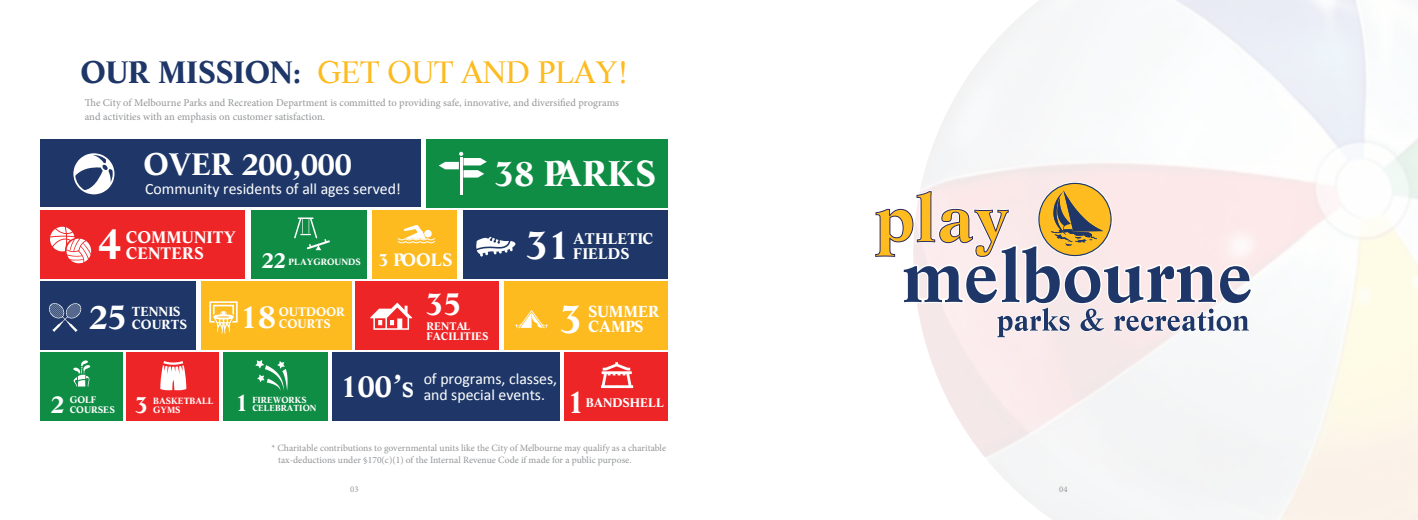
<style>
.page{position:relative;width:1418px;height:520px;background:#fff}
.page>*{position:absolute;margin:0;border:0;box-sizing:border-box;transform-origin:0 0}
.t1{font:700 43.14px "Life";color:#fff}
.t2{font:700 39.99px/74.4px "Life";color:#fff;text-align:right}
.t3{font:700 35.26px "Life";color:#fff}
.t4{font:700 33.86px "Life";color:#fff}
.t5{font:700 31.76px "Life";color:#fff}
.t6{font:700 31.41px "Life";color:#fff}
.t7{font:700 31.24px "Life";color:#fff}
.t8{font:30.45px "Life";letter-spacing:-.01em;color:#fdbb20}
.t9{font:700 30.45px "Life";color:#fff}
.t10{font:700 24.41px "Life";color:#fff}
.t11{font:700 23.89px "Life";color:#fff}
.t12{font:700 23.36px "Life";color:#fff}
.t13{font:700 21.79px "Life";color:#fff}
.t14{font:700 17.5px "Life";color:#fff}
.t15{font:700 16.45px/16.3px "Life";color:#fff}
.t16{font:15.75px/15.8px "Calibri";color:#fff}
.t17{font:700 15.75px/15.8px "Life";color:#fff}
.t18{font:700 15.22px/15px "Life";color:#fff}
.t19{font:700 12.95px/12.8px "Life";color:#fff}
.t20{font:700 12.34px "Life";color:#fff}
.t21{font:700 12.08px/12px "Life";color:#fff}
.t22{font:700 10.76px/10.8px "Life";color:#fff}
.t23{font:10.5px/14px "Minion Pro";color:#939598}
.t24{font:9.62px/11.5px "Minion Pro";color:#939598}
.t25{font:700 9.28px/9.2px "Life";color:#fff}
.t26{font:700 8.92px/8.8px "Life";color:#fff}
.t27{font:8.75px "Minion Pro";color:#939598}
.t28{font:700 8.66px/8.7px "Life";color:#fff}
.s1{font-weight:700;color:#1e3768}
</style>
<div class="page">
<div style="left:356px;top:282px;width:143px;height:68px;background:#ee2527"></div>
<div style="left:504px;top:282px;width:164px;height:68px;background:#fdbb20"></div>
<div style="left:40px;top:282px;width:156px;height:68px;background:#1e3768"></div>
<div style="left:223px;top:353px;width:104px;height:68px;background:#108d45"></div>
<div style="left:40px;top:353px;width:83px;height:68px;background:#108d45"></div>
<div style="left:127px;top:353px;width:92px;height:68px;background:#ee2527"></div>
<div style="left:564px;top:353px;width:103px;height:68px;background:#ee2527"></div>
<div style="left:332px;top:353px;width:228px;height:68px;background:#1e3768"></div>
<div style="left:40px;top:139px;width:381px;height:68px;background:#1e3768"></div>
<div style="left:40px;top:210px;width:205px;height:69px;background:#ee2527"></div>
<div style="left:251px;top:210px;width:115px;height:69px;background:#108d45"></div>
<div style="left:372px;top:210px;width:85px;height:69px;background:#fdbb20"></div>
<div style="left:463px;top:210px;width:205px;height:69px;background:#1e3768"></div>
<div style="left:426px;top:139px;width:242px;height:68px;background:#108d45"></div>
<svg style="left:48px;top:303px;width:34px;height:29px"></svg>
<div style="left:201px;top:282px;width:150px;height:68px;background:#fdbb20"></div>
<svg style="left:515px;top:310px;width:33px;height:18px"></svg>
<svg style="left:294px;top:217px;width:36px;height:33px"></svg>
<svg style="left:398px;top:225px;width:37px;height:18px"></svg>
<svg style="left:73px;top:153px;width:41px;height:41px"></svg>
<svg style="left:50px;top:227px;width:42px;height:37px"></svg>
<hr style="left:460px;top:157px;width:2px;height:37px;background:#fff">
<svg style="left:439px;top:152px;width:48px;height:26px"></svg>
<svg style="left:370px;top:302px;width:42px;height:28px"></svg>
<svg style="left:73px;top:360px;width:18px;height:26px"></svg>
<svg style="left:476px;top:236px;width:40px;height:21px"></svg>
<svg style="left:255px;top:360px;width:32px;height:31px"></svg>
<svg style="left:209px;top:301px;width:29px;height:33px"></svg>
<svg style="left:160px;top:361px;width:26px;height:29px"></svg>
<svg style="left:601px;top:362px;width:32px;height:26px"></svg>
<svg style="left:875px;top:182px;width:377px;height:156px"></svg>
<h3 class="t8" style="left:80px;top:54px;width:550px"><span class="s1">OUR MISSION:</span> GET OUT AND PLAY!</h3>
<p class="t23" style="left:85px;top:95px;width:536px">The City of Melbourne Parks and Recreation Department is committed to providing safe, innovative, and diversified programs and activities with an emphasis on customer satisfaction.</p>
<h3 class="t9" style="left:143px;top:145px;width:210px">OVER 200,000</h3>
<h3 class="t16" style="left:145px;top:181px;width:257px">Community residents of all ages served!</h3>
<h3 class="t3" style="left:495px;top:152px;width:163px">38 PARKS</h3>
<h1 class="t1" style="left:98px;top:218px;width:25px">4</h1>
<h3 class="t15" style="left:126px;top:229px;width:112px">COMMUNITY<br>CENTERS</h3>
<h3 class="t13" style="left:262px;top:247px;width:26px">22</h3>
<p class="t26" style="left:289px;top:257px;width:73px">PLAYGROUNDS</p>
<h3 class="t4" style="left:89px;top:296px;width:39px">25</h3>
<h3 class="t19" style="left:132px;top:305px;width:57px">TENNIS<br>COURTS</h3>
<h3 class="t5" style="left:240px;top:297px;width:37px">18</h3>
<p class="t21" style="left:279px;top:305px;width:68px">OUTDOOR<br>COURTS</p>
<h3 class="t14" style="left:379px;top:249px;width:75px">3 POOLS</h3>
<h3 class="t7" style="left:426px;top:285px;width:36px">35</h3>
<p class="t22" style="left:426px;top:320px;width:64px">RENTAL<br>FACILITIES</p>
<h2 class="t2" style="left:526px;top:208px;width:58px">31<br>3</h2>
<h3 class="t18" style="left:573px;top:231px;width:81px">ATHLETIC<br>FIELDS</h3>
<h3 class="t17" style="left:588px;top:303px;width:73px">SUMMER<br>CAMPS</h3>
<h3 class="t10" style="left:51px;top:389px;width:15px">2</h3>
<p class="t25" style="left:70px;top:395px;width:47px">GOLF<br>COURSES</p>
<h3 class="t12" style="left:135px;top:391px;width:14px">3</h3>
<p class="t26" style="left:153px;top:397px;width:62px">BASKETBALL<br>GYMS</p>
<h3 class="t11" style="left:235px;top:388px;width:15px">1</h3>
<p class="t28" style="left:252px;top:395px;width:65px">FIREWORKS<br>CELEBRATION</p>
<h3 class="t9" style="left:341px;top:368px;width:75px">100’s</h3>
<h3 class="t16" style="left:424px;top:371px;width:135px">of programs, classes, and special events.</h3>
<h3 class="t6" style="left:567px;top:383px;width:19px">1</h3>
<p class="t20" style="left:585px;top:395px;width:80px">BANDSHELL</p>
<p class="t24" style="left:278px;top:442px;width:390px;text-indent:-7px">* Charitable contributions to governmental units like the City of Melbourne may qualify as a charitable tax-deductions under §170(c)(1) of the Internal Revenue Code if made for a public purpose.</p>
<p class="t27" style="left:350px;top:483px;width:10px">03</p>
<p class="t27" style="left:1059px;top:483px;width:10px">04</p>
</div>
